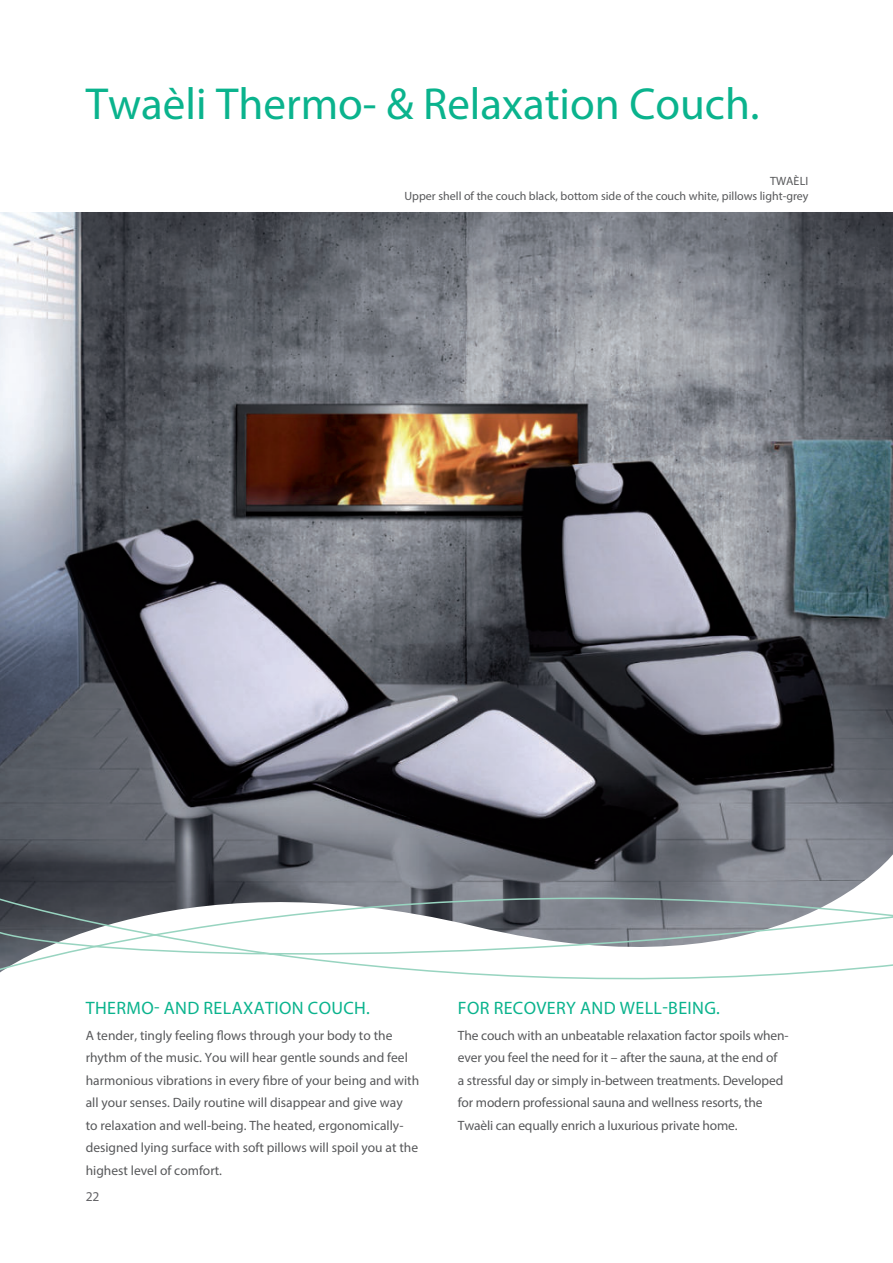
<style>
.page{position:relative;width:893px;height:1263px;background:#fff}
.page>*{position:absolute;margin:0;border:0;box-sizing:border-box;transform-origin:0 0}
.t1{font:45px "Myriad Pro";color:#0ab38d}
.t2{font:18px "Myriad Pro";letter-spacing:.02em;color:#0ab38d}
.t3{font:13.5px/22.5px "Myriad Pro";color:#57585a}
.t4{font:13.5px "Myriad Pro";color:#636366}
.t5{font:12px/14.4px "Myriad Pro";color:#57585a;text-align:right}
</style>
<div class="page">
<img style="left:0;top:213px;width:893px;height:637px">
<svg style="left:0;top:850px;width:893px;height:130px"></svg>
<svg style="left:0;top:874px;width:893px;height:105px"></svg>
<h1 class="t1" style="left:86px;top:82px;width:675px">Twaèli Thermo- &amp; Relaxation Couch.</h1>
<p class="t5" style="left:404px;top:175px;width:406px">TWAÈLI<br>Upper shell of the couch black, bottom side of the couch white, pillows light-grey</p>
<h2 class="t2" style="left:86px;top:999px;width:285px">THERMO- AND RELAXATION COUCH.</h2>
<h2 class="t2" style="left:458px;top:999px;width:264px">FOR RECOVERY AND WELL-BEING.</h2>
<p class="t3" style="left:86px;top:1024px;width:335px">A tender, tingly feeling flows through your body to the rhythm of the music. You will hear gentle sounds and feel harmonious vibrations in every fibre of your being and with all your senses. Daily routine will disappear and give way<br>to relaxation and well-being. The heated, ergonomically&shy;designed lying surface with soft pillows will spoil you at the highest level of comfort.</p>
<p class="t3" style="left:458px;top:1024px;width:332px">The couch with an unbeatable relaxation factor spoils when&shy;ever you feel the need for it – after the sauna, at the end of<br>a stressful day or simply in-between treatments. Developed for modern professional sauna and wellness resorts, the Twaèli can equally enrich a luxurious private home.</p>
<p class="t4" style="left:86px;top:1190px;width:15px">22</p>
</div>
